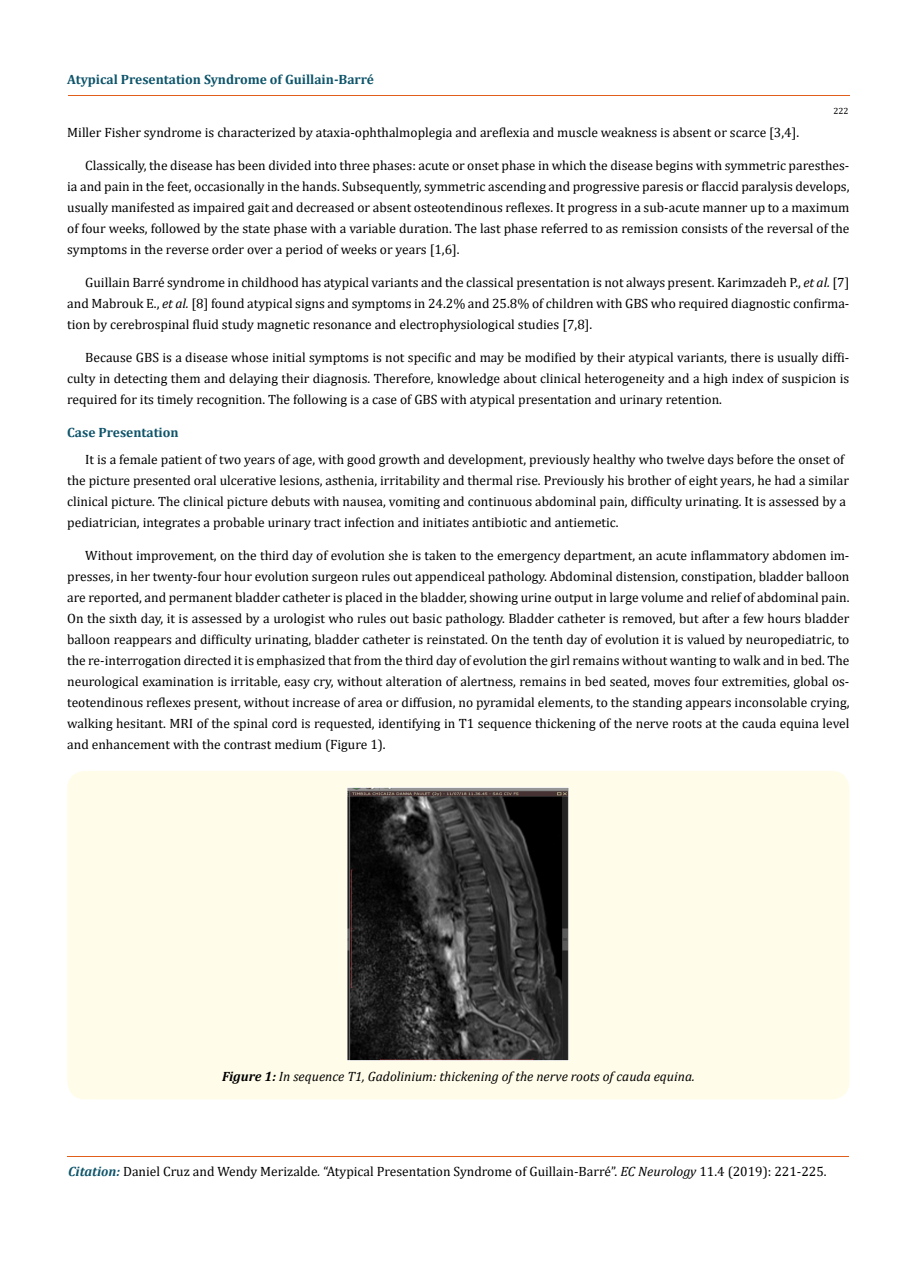
<style>
.page{position:relative;width:917px;height:1262px;background:#fff}
.page>*{position:absolute;margin:0;border:0;box-sizing:border-box;transform-origin:0 0}
.t1{font:13.5px/21px "Cambria";color:#000;text-align:justify}
.t2{font:italic 13.5px "Cambria";color:#000}
.t3{font:700 13.5px "Cambria";color:#0e546a}
.t4{font:9px "Cambria";color:#000}
.s1{font-style:italic}
.s2{font-weight:700}
.s3{font-weight:700;font-style:italic;color:#0e546a}
</style>
<div class="page">
<hr style="left:68px;top:96px;width:781px;height:1px;background:#e05d1a">
<hr style="left:67px;top:1156px;width:782px;height:1px;background:#e05d1a">
<div style="left:67px;top:771px;width:782px;height:328px;background:#fffde9;border-radius:18px"></div>
<img style="left:348px;top:788px;width:220px;height:272px">
<p class="t3" style="left:67px;top:70px;width:308px">Atypical Presentation Syndrome of Guillain-Barré</p>
<p class="t4" style="left:833px;top:106px;width:16px">222</p>
<p class="t1" style="left:67px;top:122px;width:733px">Miller Fisher syndrome is characterized by ataxia-ophthalmoplegia and areflexia and muscle weakness is absent or scarce [3,4].</p>
<p class="t1" style="left:67px;top:155px;width:783px;text-indent:18px">Classically, the disease has been divided into three phases: acute or onset phase in which the disease begins with symmetric paresthes&shy;ia and pain in the feet, occasionally in the hands. Subsequently, symmetric ascending and progressive paresis or flaccid paralysis develops, usually manifested as impaired gait and decreased or absent osteotendinous reflexes. It progress in a sub-acute manner up to a maximum of four weeks, followed by the state phase with a variable duration. The last phase referred to as remission consists of the reversal of the symptoms in the reverse order over a period of weeks or years [1,6].</p>
<p class="t1" style="left:67px;top:272px;width:783px;text-indent:18px">Guillain Barré syndrome in childhood has atypical variants and the classical presentation is not always present. Karimzadeh P., <span class="s1">et al.</span> [7] and Mabrouk E., <span class="s1">et al.</span> [8] found atypical signs and symptoms in 24.2% and 25.8% of children with GBS who required diagnostic confirma&shy;tion by cerebrospinal fluid study magnetic resonance and electrophysiological studies [7,8].</p>
<p class="t1" style="left:67px;top:347px;width:783px;text-indent:18px">Because GBS is a disease whose initial symptoms is not specific and may be modified by their atypical variants, there is usually diffi&shy;culty in detecting them and delaying their diagnosis. Therefore, knowledge about clinical heterogeneity and a high index of suspicion is required for its timely recognition. The following is a case of GBS with atypical presentation and urinary retention.</p>
<p class="t3" style="left:67px;top:423px;width:113px">Case Presentation</p>
<p class="t1" style="left:67px;top:449px;width:783px;text-align:left;text-indent:18px">It is a female patient of two years of age, with good growth and development, previously healthy who twelve days before the onset of the picture presented oral ulcerative lesions, asthenia, irritability and thermal rise. Previously his brother of eight years, he had a similar clinical picture. The clinical picture debuts with nausea, vomiting and continuous abdominal pain, difficulty urinating. It is assessed by a pediatrician, integrates a probable urinary tract infection and initiates antibiotic and antiemetic.</p>
<p class="t1" style="left:67px;top:545px;width:783px;text-indent:18px">Without improvement, on the third day of evolution she is taken to the emergency department, an acute inflammatory abdomen im&shy;presses, in her twenty-four hour evolution surgeon rules out appendiceal pathology. Abdominal distension, constipation, bladder balloon are reported, and permanent bladder catheter is placed in the bladder, showing urine output in large volume and relief of abdominal pain.<br>On the sixth day, it is assessed by a urologist who rules out basic pathology. Bladder catheter is removed, but after a few hours bladder balloon reappears and difficulty urinating, bladder catheter is reinstated. On the tenth day of evolution it is valued by neuropediatric, to the re-interrogation directed it is emphasized that from the third day of evolution the girl remains without wanting to walk and in bed. The neurological examination is irritable, easy cry, without alteration of alertness, remains in bed seated, moves four extremities, global os&shy;teotendinous reflexes present, without increase of area or diffusion, no pyramidal elements, to the standing appears inconsolable crying, walking hesitant. MRI of the spinal cord is requested, identifying in T1 sequence thickening of the nerve roots at the cauda equina level and enhancement with the contrast medium (Figure 1).</p>
<p class="t2" style="left:222px;top:1067px;width:474px"><span class="s2">Figure 1:</span> In sequence T1, Gadolinium: thickening of the nerve roots of cauda equina.</p>
<p class="t1" style="left:68px;top:1160px;width:760px"><span class="s3">Citation:</span> Daniel Cruz and Wendy Merizalde<span class="s1">.</span> “Atypical Presentation Syndrome of Guillain-Barré”. <span class="s1">EC Neurology</span> 11.4 (2019): 221-225.</p>
</div>
